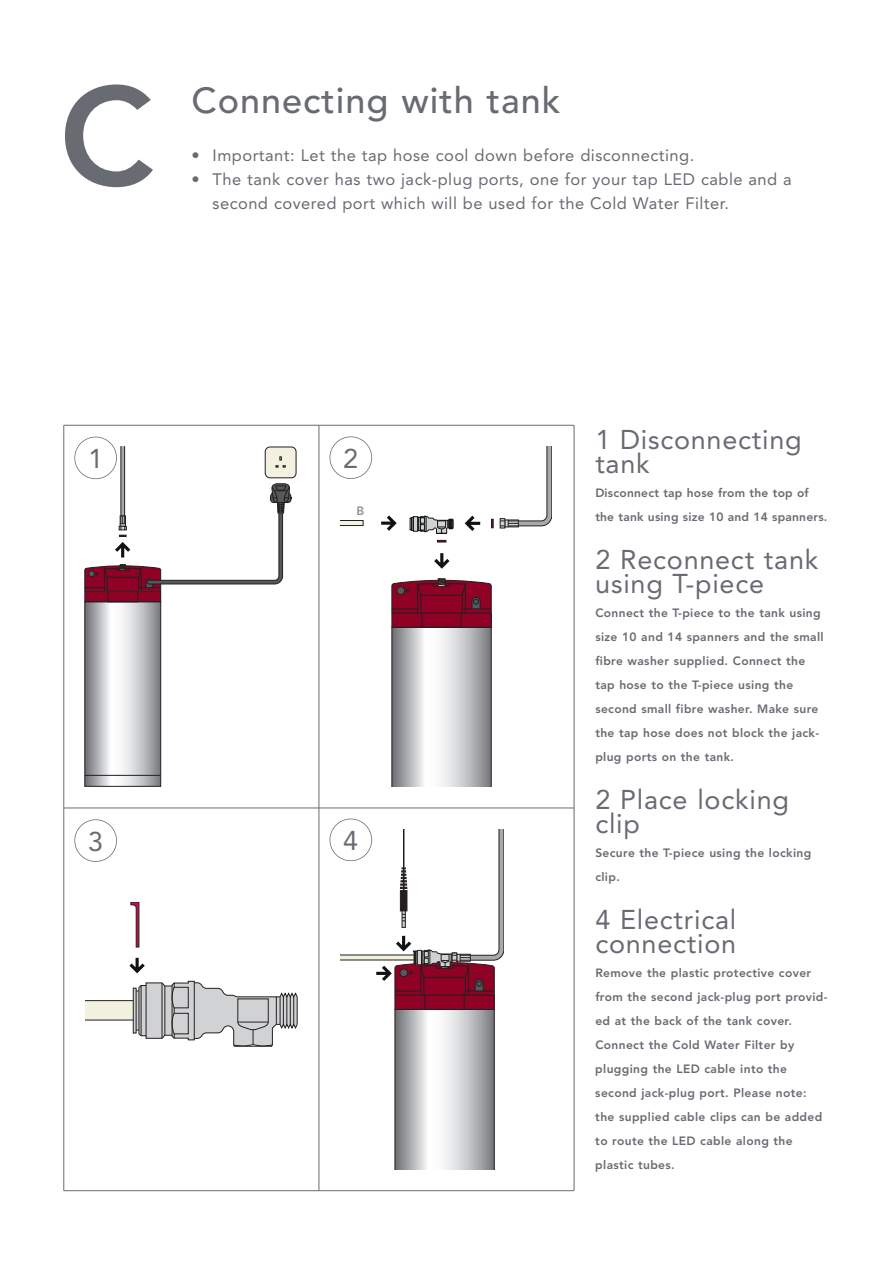
<style>
.page{position:relative;width:893px;height:1263px;background:#fff}
.page>*{position:absolute;margin:0;border:0;box-sizing:border-box;transform-origin:0 0}
.t1{font:800 138px "Avenir LT";color:#696b73}
.t2{font:500 36px "Avenir LT";letter-spacing:.03em;color:#696b73}
.t3{font:27px/24px "Avenir LT";letter-spacing:.03em;color:#696b73}
.t4{font:16.5px/24px "Avenir LT";letter-spacing:.03em;color:#696b73}
.t5{font:800 12px/24px "Avenir LT";letter-spacing:.03em;color:#696b73}
.t6{font:800 12px "Avenir LT";color:#919295}
</style>
<div class="page">
<svg style="left:85px;top:981px;width:213px;height:66px"></svg>
<svg style="left:131px;top:902px;width:8px;height:45px"></svg>
<svg style="left:129px;top:958px;width:16px;height:15px"></svg>
<div style="left:265px;top:447px;width:31px;height:31px;background:#f3f1e0;border-radius:5px"></div>
<div style="left:265px;top:447px;width:31px;height:31px;border:1px solid #231f20;border-radius:5px"></div>
<svg style="left:85px;top:446px;width:206px;height:340px"></svg>
<svg style="left:465px;top:516px;width:15px;height:15px"></svg>
<svg style="left:434px;top:553px;width:15px;height:16px"></svg>
<svg style="left:392px;top:579px;width:99px;height:208px"></svg>
<svg style="left:491px;top:519px;width:2px;height:9px"></svg>
<svg style="left:437px;top:540px;width:9px;height:2px"></svg>
<div style="left:500px;top:518px;width:5px;height:10px;border:1px solid #231f20"></div>
<svg style="left:500px;top:446px;width:52px;height:81px"></svg>
<svg style="left:340px;top:520px;width:23px;height:6px"></svg>
<svg style="left:381px;top:515px;width:16px;height:16px"></svg>
<svg style="left:410px;top:516px;width:44px;height:18px"></svg>
<svg style="left:340px;top:829px;width:164px;height:340px"></svg>
<div style="left:75px;top:437px;width:41px;height:41px;background:#fff;border-radius:21px"></div>
<div style="left:74px;top:437px;width:43px;height:42px;border:2px solid #696b73;border-radius:21px"></div>
<hr style="left:64px;top:425px;width:510px;height:1px;background:#696b73">
<hr style="left:64px;top:807px;width:510px;height:1px;background:#696b73">
<hr style="left:63px;top:425px;width:1px;height:766px;background:#696b73">
<hr style="left:319px;top:425px;width:1px;height:766px;background:#696b73">
<hr style="left:574px;top:425px;width:1px;height:766px;background:#696b73">
<div style="left:74px;top:819px;width:43px;height:43px;border:2px solid #696b73;border-radius:21px"></div>
<div style="left:330px;top:436px;width:42px;height:43px;border:2px solid #696b73;border-radius:50%"></div>
<div style="left:330px;top:819px;width:41px;height:41px;background:#fff;border-radius:21px"></div>
<div style="left:330px;top:819px;width:42px;height:42px;border:2px solid #696b73;border-radius:21px"></div>
<hr style="left:64px;top:1190px;width:510px;height:1px;background:#696b73">
<h1 class="t1" style="left:59px;top:80px;width:96px">C</h1>
<h2 class="t2" style="left:191px;top:85px;width:371px">Connecting with tank</h2>
<h3 class="t4" style="left:191px;top:144px;width:504px">• Important: Let the tap hose cool down before disconnecting.</h3>
<h3 class="t4" style="left:213px;top:168px;width:581px;text-indent:-21px">• The tank cover has two jack-plug ports, one for your tap LED cable and a second covered port which will be used for the Cold Water Filter.</h3>
<h3 class="t3" style="left:88px;top:449px;width:17px">1</h3>
<h3 class="t3" style="left:88px;top:832px;width:17px">3</h3>
<h3 class="t3" style="left:343px;top:449px;width:17px">2</h3>
<p class="t6" style="left:356px;top:506px;width:9px">B</p>
<h3 class="t3" style="left:343px;top:831px;width:17px">4</h3>
<h3 class="t3" style="left:595px;top:430px;width:208px">1 Disconnecting tank</h3>
<p class="t5" style="left:595px;top:482px;width:234px">Disconnect tap hose from the top of the tank using size 10 and 14 spanners.</p>
<h3 class="t3" style="left:595px;top:550px;width:224px">2 Reconnect tank using T-piece</h3>
<p class="t5" style="left:595px;top:602px;width:230px">Connect the T-piece to the tank using size 10 and 14 spanners and the small fibre washer supplied. Connect the tap hose to the T-piece using the second small fibre washer. Make sure the tap hose does not block the jack&shy;plug ports on the tank.</p>
<h3 class="t3" style="left:595px;top:790px;width:195px">2 Place locking clip</h3>
<p class="t5" style="left:595px;top:842px;width:218px">Secure the T-piece using the locking clip.</p>
<h3 class="t3" style="left:595px;top:910px;width:143px">4 Electrical connection</h3>
<p class="t5" style="left:595px;top:962px;width:234px">Remove the plastic protective cover from the second jack-plug port provid&shy;ed at the back of the tank cover.<br>Connect the Cold Water Filter by plugging the LED cable into the second jack-plug port. Please note: the supplied cable clips can be added to route the LED cable along the plastic tubes.</p>
</div>
